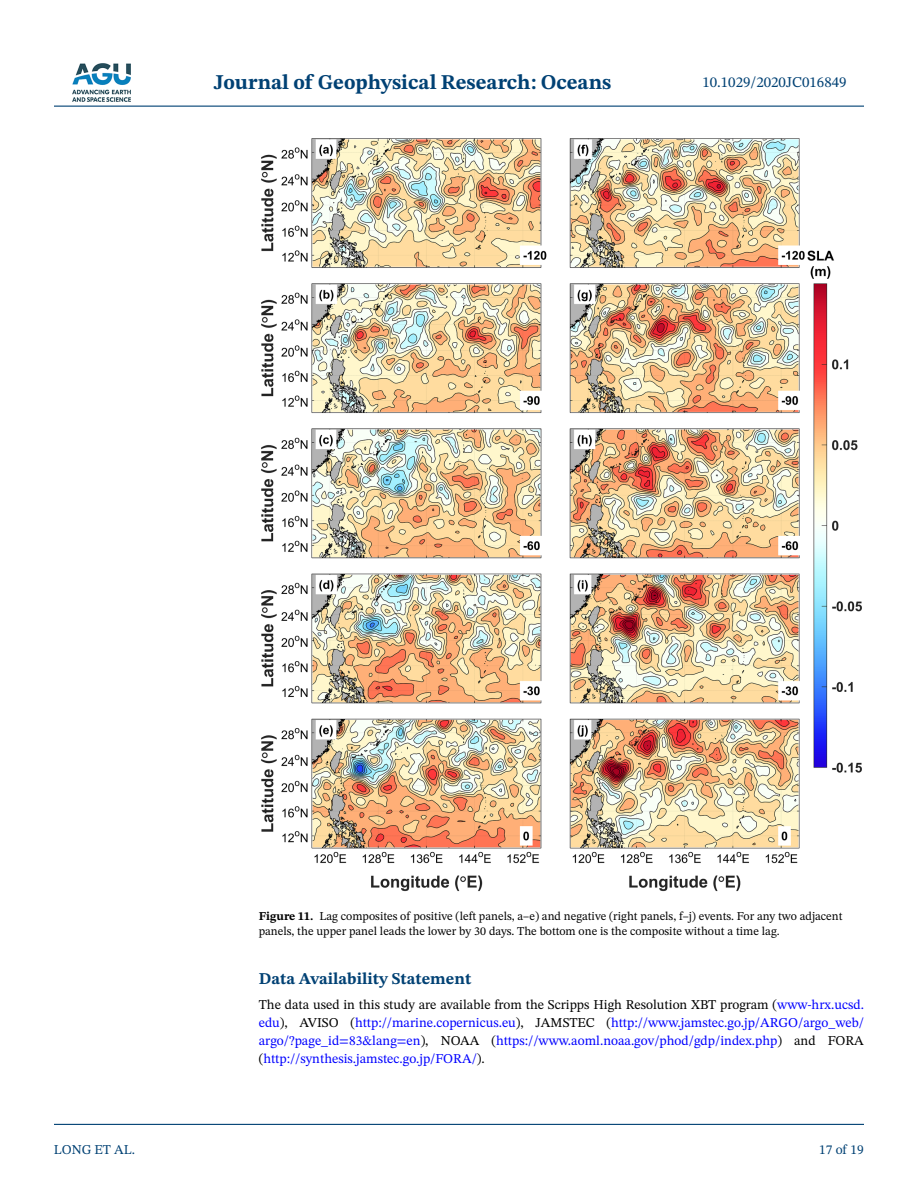
<style>
.page{position:relative;width:918px;height:1188px;background:#fff}
.page>*{position:absolute;margin:0;border:0;box-sizing:border-box;transform-origin:0 0}
.t1{font:700 21px "STIX Two Text";color:#004174}
.t2{font:700 16.5px "STIX Two Text";color:#004174}
.t3{font:15px "STIX Two Text";color:#004174}
.t4{font:13.5px/18px "STIX Two Text";color:#00f;text-align:justify}
.t5{font:13.5px "STIX Two Text";color:#004174}
.t6{font:12px/15px "STIX Two Text";color:#000}
.s1{font-weight:700}
.s2{color:#000}
</style>
<div class="page">
<hr style="left:54px;top:106px;width:810px;height:1px;background:#004174">
<hr style="left:54px;top:1124px;width:810px;height:1px;background:#004174">
<img style="left:72px;top:63px;width:59px;height:39px">
<img style="left:261px;top:138px;width:601px;height:753px">
<h1 class="t1" style="left:214px;top:67px;width:399px">Journal of Geophysical Research: Oceans</h1>
<p class="t3" style="left:702px;top:72px;width:146px">10.1029/2020JC016849</p>
<p class="t5" style="left:54px;top:1140px;width:83px">LONG ET AL.</p>
<p class="t6" style="left:259px;top:909px;width:585px"><span class="s1">Figure 11.</span> Lag composites of positive (left panels, a–e) and negative (right panels, f–j) events. For any two adjacent panels, the upper panel leads the lower by 30 days. The bottom one is the composite without a time lag.</p>
<p class="t2" style="left:259px;top:966px;width:214px">Data Availability Statement</p>
<p class="t4" style="left:259px;top:995px;width:607px"><span class="s2">The data used in this study are available from the Scripps High Resolution XBT program (</span>www-hrx.ucsd. edu<span class="s2">), AVISO (</span>http://marine.copernicus.eu<span class="s2">), JAMSTEC (</span>http://www.jamstec.go.jp/ARGO/argo_web/ argo/?page_id=83&amp;lang=en<span class="s2">), NOAA (</span>https://www.aoml.noaa.gov/phod/gdp/index.php<span class="s2">) and FORA (</span>http://synthesis.jamstec.go.jp/FORA/<span class="s2">).</span></p>
<p class="t5" style="left:819px;top:1140px;width:46px">17 of 19</p>
</div>
